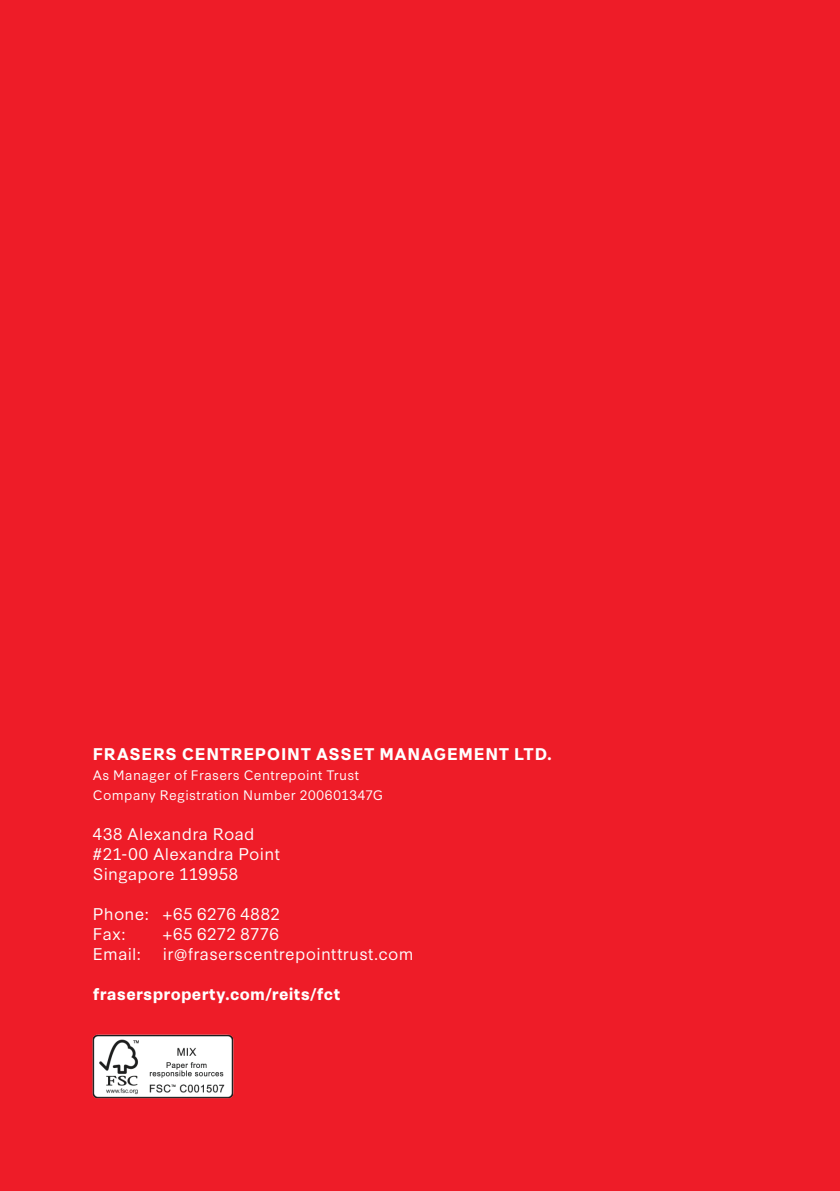
<style>
.page{position:relative;width:840px;height:1191px;background:#fff}
.page>*{position:absolute;margin:0;border:0;box-sizing:border-box;transform-origin:0 0}
.t1{font:16px/20px "Synthese";letter-spacing:.02em;color:#fff}
.t2{font:700 16px "Synthese";letter-spacing:.03em;color:#fff}
.t3{font:13px/20px "Synthese";letter-spacing:.025em;color:#fff}
</style>
<div class="page">
<div style="left:0;top:0;width:839px;height:1190px;background:#ee1c28"></div>
<img style="left:92px;top:1034px;width:142px;height:65px">
<p class="t2" style="left:93px;top:741px;width:460px">FRASERS CENTREPOINT ASSET MANAGEMENT LTD.</p>
<p class="t3" style="left:93px;top:764px;width:292px">As Manager of Frasers Centrepoint Trust<br>Company Registration Number 200601347G</p>
<p class="t1" style="left:93px;top:822px;width:188px">438 Alexandra Road #21-00 Alexandra Point<br>Singapore 119958</p>
<p class="t1" style="left:93px;top:902px;width:188px">Phone: +65 6276 4882<br>Fax:</p>
<p class="t1" style="left:163px;top:922px;width:117px">+65 6272 8776</p>
<p class="t1" style="left:93px;top:942px;width:49px">Email:</p>
<p class="t1" style="left:163px;top:942px;width:252px">ir@fraserscentrepointtrust.com</p>
<p class="t2" style="left:93px;top:981px;width:249px">frasersproperty.com/reits/fct</p>
</div>
